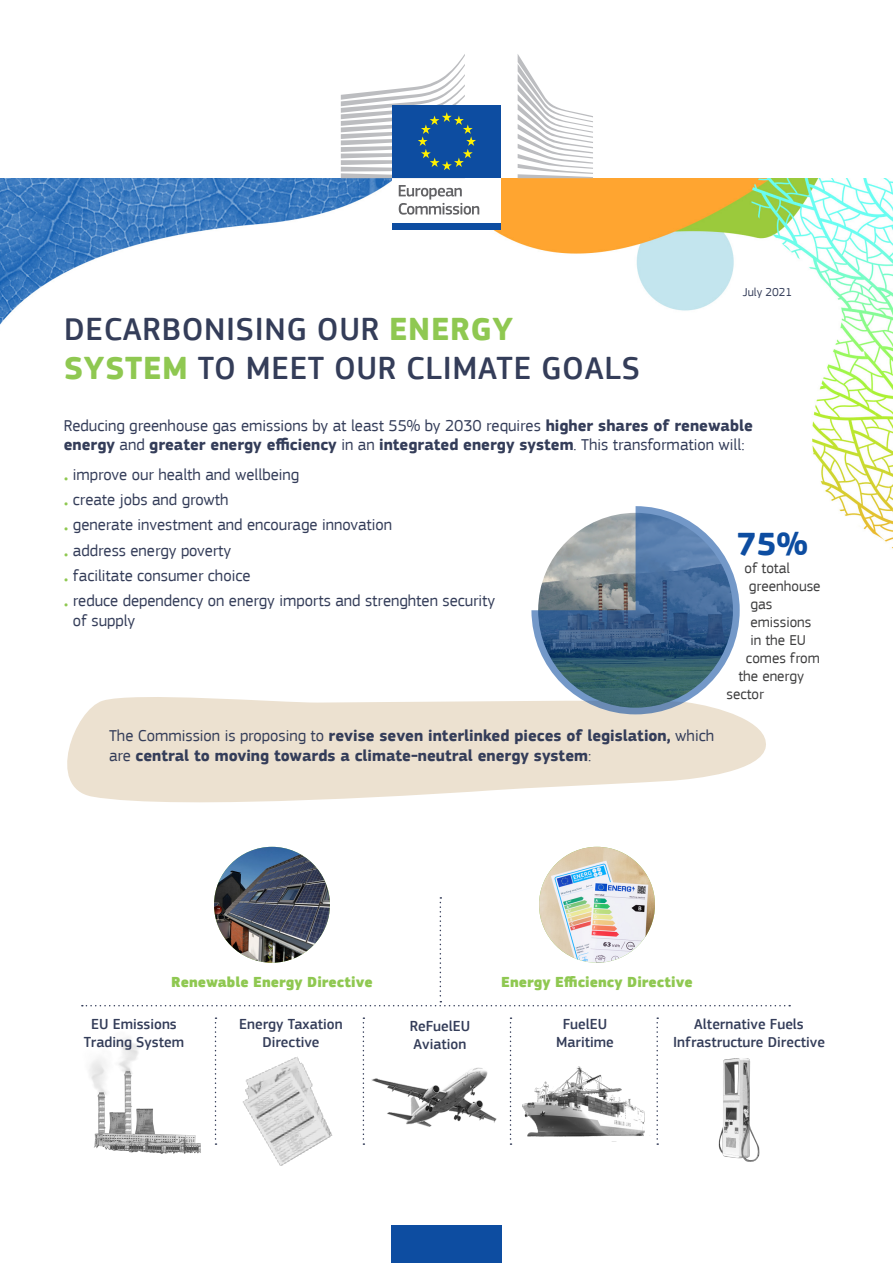
<style>
.page{position:relative;width:893px;height:1263px;background:#fff}
.page>*{position:absolute;margin:0;border:0;box-sizing:border-box;transform-origin:0 0}
.Main_title_new{font:500 33px/39.6px "EC Square Sans Pro";letter-spacing:.02em;color:#343d59}
.t1{font:700 33px "EC Square Sans Pro";color:#0d4da1}
.Intro__p{font:16.5px/19.8px "EC Square Sans Pro";color:#343d59}
.Intro__p-2{font:700 16.5px/19.8px "EC Square Sans Pro";color:#343d59}
.Intro__p-3{font:500 15px/18px "EC Square Sans Pro";color:#343d59;text-align:center}
.t2{font:15px "EC Square Sans Pro";color:#3e3e3f}
.Intro__p-4{font:900 15px "EC Square Sans Pro Extra";color:#8fc851}
.Body__p{font:12px "EC Square Sans Pro";color:#343d59}
.s1{font-weight:700;color:#8fc851}
.s2{font-weight:700}
.s3{color:#8fc851}
.s4{font-weight:400}
</style>
<div class="page">
<img style="left:539px;top:847px;width:116px;height:116px;border-radius:58px">
<img style="left:214px;top:847px;width:116px;height:116px;border-radius:58px">
<img style="left:243px;top:1057px;width:90px;height:109px">
<img style="left:0;top:177px;width:893px;height:372px">
<div style="left:392px;top:176px;width:109px;height:48px;background:#fff"></div>
<svg style="left:399px;top:185px;width:80px;height:30px"></svg>
<div style="left:392px;top:223px;width:109px;height:6px;background:#0d4da1"></div>
<svg style="left:518px;top:54px;width:75px;height:124px"></svg>
<div style="left:392px;top:105px;width:109px;height:73px;background:#0d4da1"></div>
<svg style="left:341px;top:54px;width:135px;height:124px"></svg>
<div style="left:391px;top:1225px;width:111px;height:38px;background:#0d4da1"></div>
<img style="left:89px;top:1038px;width:112px;height:116px">
<svg style="left:67px;top:697px;width:699px;height:106px;fill:#ece1d0"></svg>
<svg style="left:215px;top:1017px;width:1px;height:128px"></svg>
<svg style="left:363px;top:1017px;width:1px;height:128px"></svg>
<svg style="left:510px;top:1017px;width:1px;height:128px"></svg>
<svg style="left:656px;top:1017px;width:2px;height:128px"></svg>
<svg style="left:82px;top:897px;width:708px;height:109px"></svg>
<img style="left:718px;top:1058px;width:42px;height:104px">
<img style="left:511px;top:1050px;width:147px;height:91px">
<img style="left:372px;top:1067px;width:125px;height:60px">
<svg style="left:531px;top:506px;width:209px;height:208px"></svg>
<h2 class="Main_title_new" style="left:64px;top:310px;width:577px">DECARBONISING OUR <span class="s1">ENERGY<br>SYSTEM</span> TO MEET OUR CLIMATE GOALS</h2>
<p class="Body__p" style="left:743px;top:285px;width:51px">July 2021</p>
<p class="Intro__p" style="left:64px;top:415px;width:691px">Reducing greenhouse gas emissions by at least 55% by 2030 requires <span class="s2">higher shares of renewable energy</span> and <span class="s2">greater energy efficiency</span> in an <span class="s2">integrated energy system</span>. This transformation will:</p>
<p class="Intro__p" style="left:64px;top:465px;width:237px"><span class="s3">•</span> improve our health and wellbeing</p>
<p class="Intro__p" style="left:64px;top:490px;width:166px"><span class="s3">•</span> create jobs and growth</p>
<p class="Intro__p" style="left:64px;top:515px;width:330px"><span class="s3">•</span> generate investment and encourage innovation</p>
<p class="Intro__p" style="left:64px;top:540px;width:169px"><span class="s3">•</span> address energy poverty</p>
<p class="Intro__p" style="left:64px;top:566px;width:188px"><span class="s3">•</span> facilitate consumer choice</p>
<p class="Intro__p" style="left:73px;top:591px;width:424px;text-indent:-9px"><span class="s3">•</span> reduce dependency on energy imports and strenghten security of supply</p>
<p class="t1" style="left:737px;top:524px;width:72px">75%</p>
<p class="t2" style="left:744px;top:559px;width:47px">of total</p>
<p class="t2" style="left:749px;top:577px;width:73px">greenhouse</p>
<p class="t2" style="left:750px;top:595px;width:23px">gas</p>
<p class="t2" style="left:750px;top:613px;width:62px">emissions</p>
<p class="t2" style="left:750px;top:631px;width:57px">in the EU</p>
<p class="t2" style="left:746px;top:649px;width:76px">comes from</p>
<p class="t2" style="left:738px;top:667px;width:67px">the energy</p>
<p class="t2" style="left:726px;top:685px;width:39px">sector</p>
<p class="Intro__p-2" style="left:109px;top:726px;width:607px"><span class="s4">The Commission is proposing to</span> revise seven interlinked pieces of legislation, <span class="s4">which are</span> central to moving towards a climate-neutral energy system<span class="s4">:</span></p>
<p class="Intro__p-4" style="left:171px;top:973px;width:203px">Renewable Energy Directive</p>
<p class="Intro__p-4" style="left:501px;top:973px;width:193px">Energy Efficiency Directive</p>
<p class="Intro__p-3" style="left:84px;top:1016px;width:102px">EU Emissions<br>Trading System</p>
<p class="Intro__p-3" style="left:239px;top:1016px;width:105px">Energy Taxation<br>Directive</p>
<p class="Intro__p-3" style="left:673px;top:1016px;width:153px">Alternative Fuels<br>Infrastructure Directive</p>
<p class="Intro__p-3" style="left:410px;top:1017px;width:62px;text-align:left">ReFuelEU<br>Aviation</p>
<p class="Intro__p-3" style="left:556px;top:1016px;width:59px">FuelEU<br>Maritime</p>
</div>
